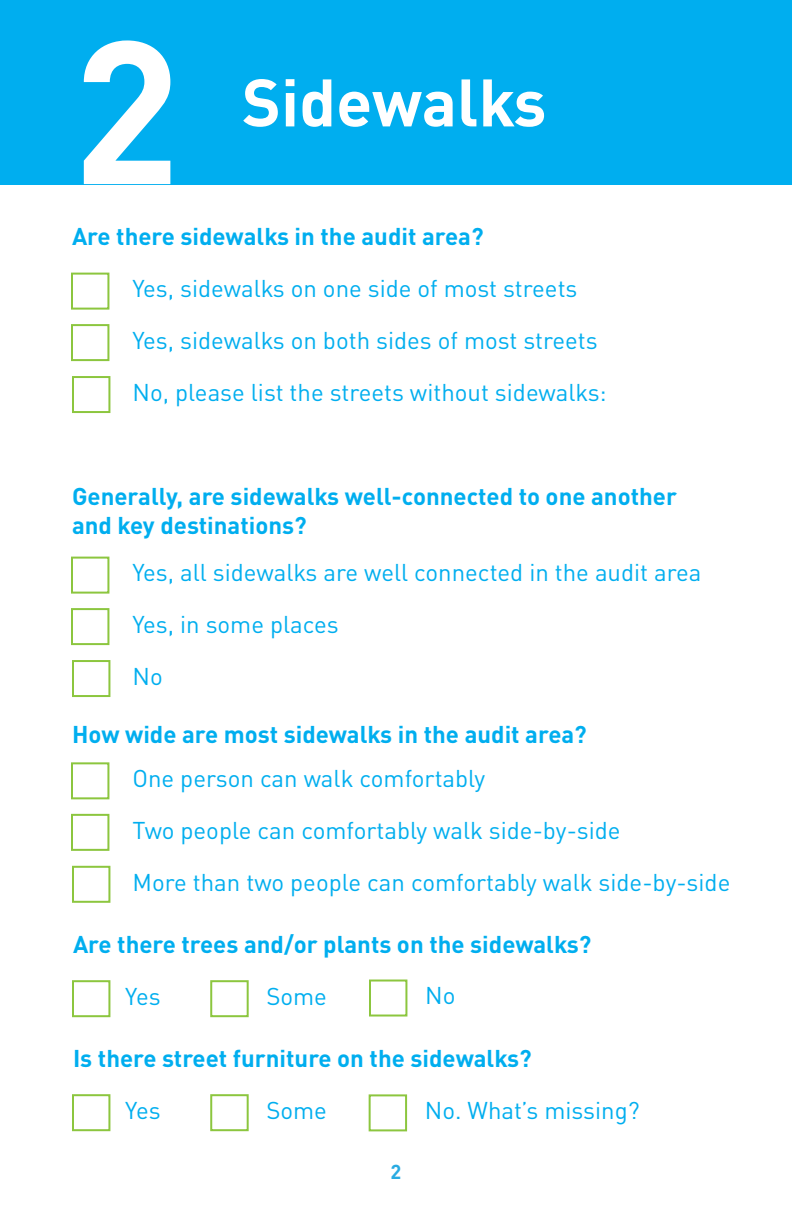
<style>
.page{position:relative;width:792px;height:1224px;background:#fff}
.page>*{position:absolute;margin:0;border:0;box-sizing:border-box;transform-origin:0 0}
.t1{font:700 200px "DINOT";color:#fff}
.t2{font:700 66px "DINOT";color:#fff}
.t3{font:24px "DINOT";color:#00aeef}
.t4{font:700 24px/28.8px "DINOT";color:#00aeef}
.t5{font:700 20px "DINOT";color:#29abe2}
</style>
<div class="page">
<div style="left:0;top:0;width:792px;height:184px;background:#00aeef"></div>
<div style="left:71px;top:273px;width:38px;height:37px;border:2px solid #8cc63f"></div>
<div style="left:71px;top:324px;width:38px;height:37px;border:2px solid #8cc63f"></div>
<div style="left:72px;top:376px;width:38px;height:37px;border:2px solid #8cc63f"></div>
<div style="left:72px;top:980px;width:38px;height:37px;border:2px solid #8cc63f"></div>
<div style="left:210px;top:980px;width:39px;height:37px;border:2px solid #8cc63f"></div>
<div style="left:369px;top:980px;width:38px;height:37px;border:2px solid #8cc63f"></div>
<div style="left:72px;top:1094px;width:38px;height:37px;border:2px solid #8cc63f"></div>
<div style="left:210px;top:1094px;width:39px;height:37px;border:2px solid #8cc63f"></div>
<div style="left:369px;top:1094px;width:38px;height:37px;border:2px solid #8cc63f"></div>
<div style="left:71px;top:557px;width:38px;height:37px;border:2px solid #8cc63f"></div>
<div style="left:71px;top:608px;width:38px;height:37px;border:2px solid #8cc63f"></div>
<div style="left:72px;top:660px;width:38px;height:37px;border:2px solid #8cc63f"></div>
<div style="left:71px;top:762px;width:38px;height:37px;border:2px solid #8cc63f"></div>
<div style="left:71px;top:814px;width:38px;height:37px;border:2px solid #8cc63f"></div>
<div style="left:72px;top:866px;width:38px;height:37px;border:2px solid #8cc63f"></div>
<p class="t1" style="left:72px;top:-19px;width:110px">2</p>
<p class="t2" style="left:242px;top:59px;width:306px">Sidewalks</p>
<p class="t4" style="left:72px;top:221px;width:413px">Are there sidewalks in the audit area?</p>
<p class="t3" style="left:132px;top:273px;width:446px">Yes, sidewalks on one side of most streets</p>
<p class="t3" style="left:132px;top:325px;width:467px">Yes, sidewalks on both sides of most streets</p>
<p class="t3" style="left:132px;top:377px;width:476px">No, please list the streets without sidewalks:</p>
<p class="t4" style="left:72px;top:481px;width:607px">Generally, are sidewalks well-connected to one another and key destinations?</p>
<p class="t3" style="left:132px;top:557px;width:571px">Yes, all sidewalks are well connected in the audit area</p>
<p class="t3" style="left:132px;top:609px;width:208px">Yes, in some places</p>
<p class="t3" style="left:132px;top:661px;width:32px">No</p>
<p class="t4" style="left:72px;top:719px;width:516px">How wide are most sidewalks in the audit area?</p>
<p class="t3" style="left:132px;top:763px;width:354px">One person can walk comfortably</p>
<p class="t3" style="left:132px;top:815px;width:490px">Two people can comfortably walk side-by-side</p>
<p class="t3" style="left:132px;top:867px;width:599px">More than two people can comfortably walk side-by-side</p>
<p class="t4" style="left:73px;top:929px;width:520px">Are there trees and/or plants on the sidewalks?</p>
<p class="t3" style="left:125px;top:981px;width:37px">Yes</p>
<p class="t3" style="left:266px;top:981px;width:62px">Some</p>
<p class="t3" style="left:425px;top:980px;width:32px">No</p>
<p class="t4" style="left:73px;top:1043px;width:460px">Is there street furniture on the sidewalks?</p>
<p class="t3" style="left:125px;top:1095px;width:37px">Yes</p>
<p class="t3" style="left:266px;top:1095px;width:62px">Some</p>
<p class="t3" style="left:425px;top:1095px;width:216px">No. What’s missing?</p>
<p class="t5" style="left:391px;top:1158px;width:12px">2</p>
</div>
